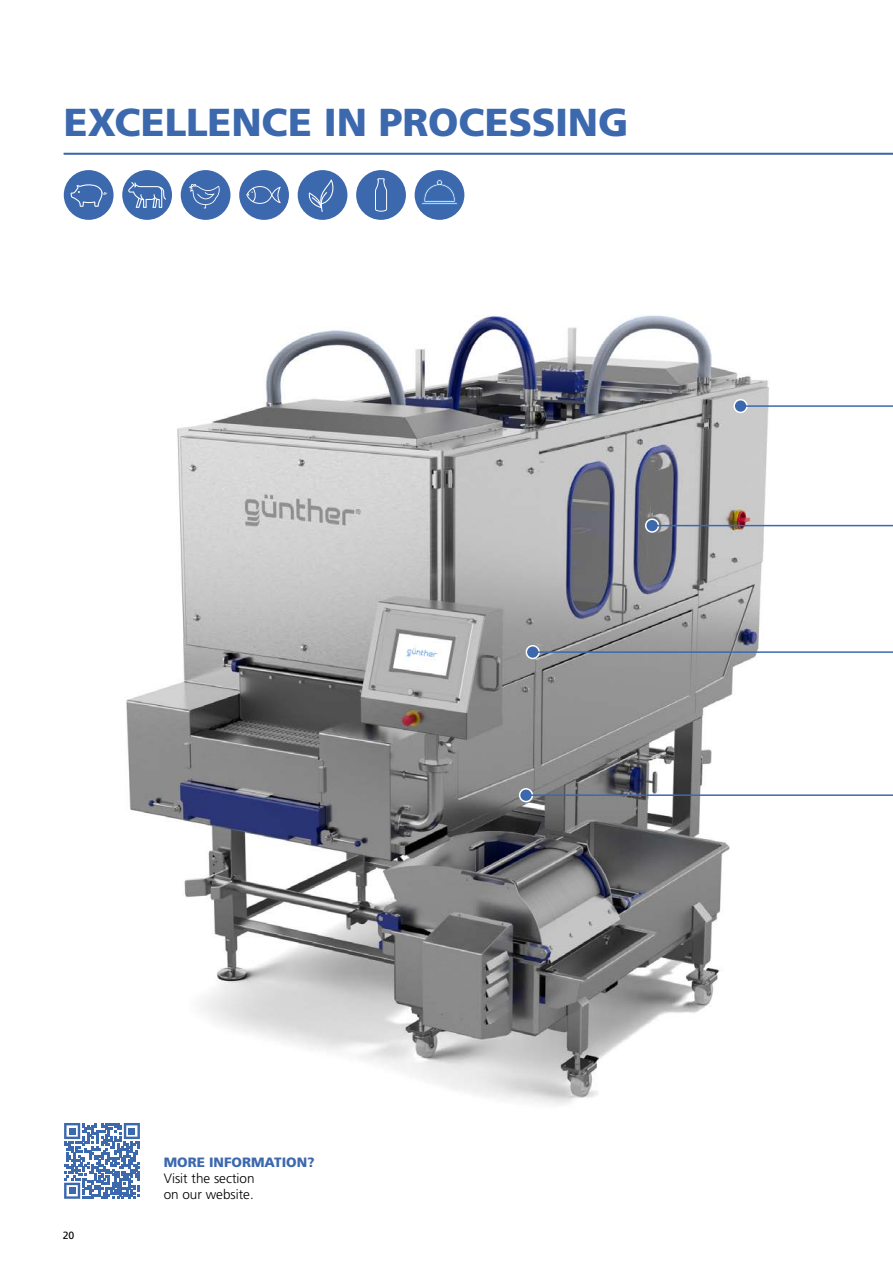
<style>
.page{position:relative;width:893px;height:1263px;background:#fff}
.page>*{position:absolute;margin:0;border:0;box-sizing:border-box;transform-origin:0 0}
.t1{font:900 39px "Frutiger LT Std";letter-spacing:-.005em;color:#3c68ae}
.t2{font:300 13.5px/16.2px "Frutiger LT Std";color:#000}
.t3{font:900 13.5px "Frutiger LT Std";color:#3c68ae}
.t4{font:10.5px "Frutiger LT Std";color:#000}
</style>
<div class="page">
<img style="left:126px;top:315px;width:767px;height:790px">
<svg style="left:64px;top:1123px;width:76px;height:76px"></svg>
<div style="left:69px;top:1127px;width:7px;height:7px;background:#3c68ae"></div>
<div style="left:128px;top:1127px;width:7px;height:7px;background:#3c68ae"></div>
<div style="left:69px;top:1187px;width:7px;height:7px;background:#3c68ae"></div>
<div style="left:734px;top:400px;width:13px;height:12px;background:#3c68ae;border-radius:50%"></div>
<div style="left:733px;top:399px;width:15px;height:14px;border:2px solid #fff;border-radius:50%"></div>
<hr style="left:744px;top:405px;width:149px;height:2px;background:#3c68ae">
<div style="left:526px;top:646px;width:13px;height:12px;background:#3c68ae;border-radius:50%"></div>
<div style="left:526px;top:645px;width:14px;height:14px;border:2px solid #fff;border-radius:50%"></div>
<hr style="left:535px;top:651px;width:358px;height:2px;background:#3c68ae">
<div style="left:646px;top:519px;width:12px;height:13px;background:#3c68ae;border-radius:50%"></div>
<div style="left:645px;top:518px;width:14px;height:15px;border:2px solid #fff;border-radius:50%"></div>
<hr style="left:655px;top:525px;width:238px;height:1px;background:#3c68ae">
<div style="left:520px;top:789px;width:12px;height:12px;background:#3c68ae;border-radius:50%"></div>
<div style="left:519px;top:788px;width:14px;height:14px;border:2px solid #fff;border-radius:50%"></div>
<hr style="left:526px;top:794px;width:367px;height:2px;background:#3c68ae">
<hr style="left:64px;top:153px;width:829px;height:1px;background:#3c68ae">
<div style="left:239px;top:170px;width:50px;height:50px;background:#3c68ae;border-radius:50%"></div>
<svg style="left:246px;top:186px;width:35px;height:18px"></svg>
<div style="left:181px;top:170px;width:49px;height:50px;background:#3c68ae;border-radius:50%"></div>
<svg style="left:189px;top:184px;width:31px;height:24px"></svg>
<div style="left:356px;top:170px;width:50px;height:50px;background:#3c68ae;border-radius:50%"></div>
<svg style="left:375px;top:178px;width:12px;height:34px"></svg>
<div style="left:415px;top:170px;width:49px;height:50px;background:#3c68ae;border-radius:50%"></div>
<div style="left:421px;top:203px;width:37px;height:2px;border:1px solid #4077bb"></div>
<svg style="left:424px;top:179px;width:31px;height:24px"></svg>
<div style="left:64px;top:170px;width:50px;height:50px;background:#3c68ae;border-radius:50%"></div>
<svg style="left:71px;top:184px;width:36px;height:23px"></svg>
<div style="left:122px;top:170px;width:50px;height:50px;background:#3c68ae;border-radius:50%"></div>
<svg style="left:128px;top:182px;width:38px;height:26px"></svg>
<div style="left:298px;top:170px;width:49px;height:50px;background:#3c68ae;border-radius:50%"></div>
<svg style="left:308px;top:179px;width:26px;height:33px"></svg>
<h1 class="t1" style="left:64px;top:99px;width:566px">EXCELLENCE IN PROCESSING</h1>
<p class="t4" style="left:63px;top:1229px;width:13px">20</p>
<p class="t3" style="left:164px;top:1154px;width:153px">MORE INFORMATION?</p>
<p class="t2" style="left:164px;top:1170px;width:92px">Visit the section on our website.</p>
</div>
